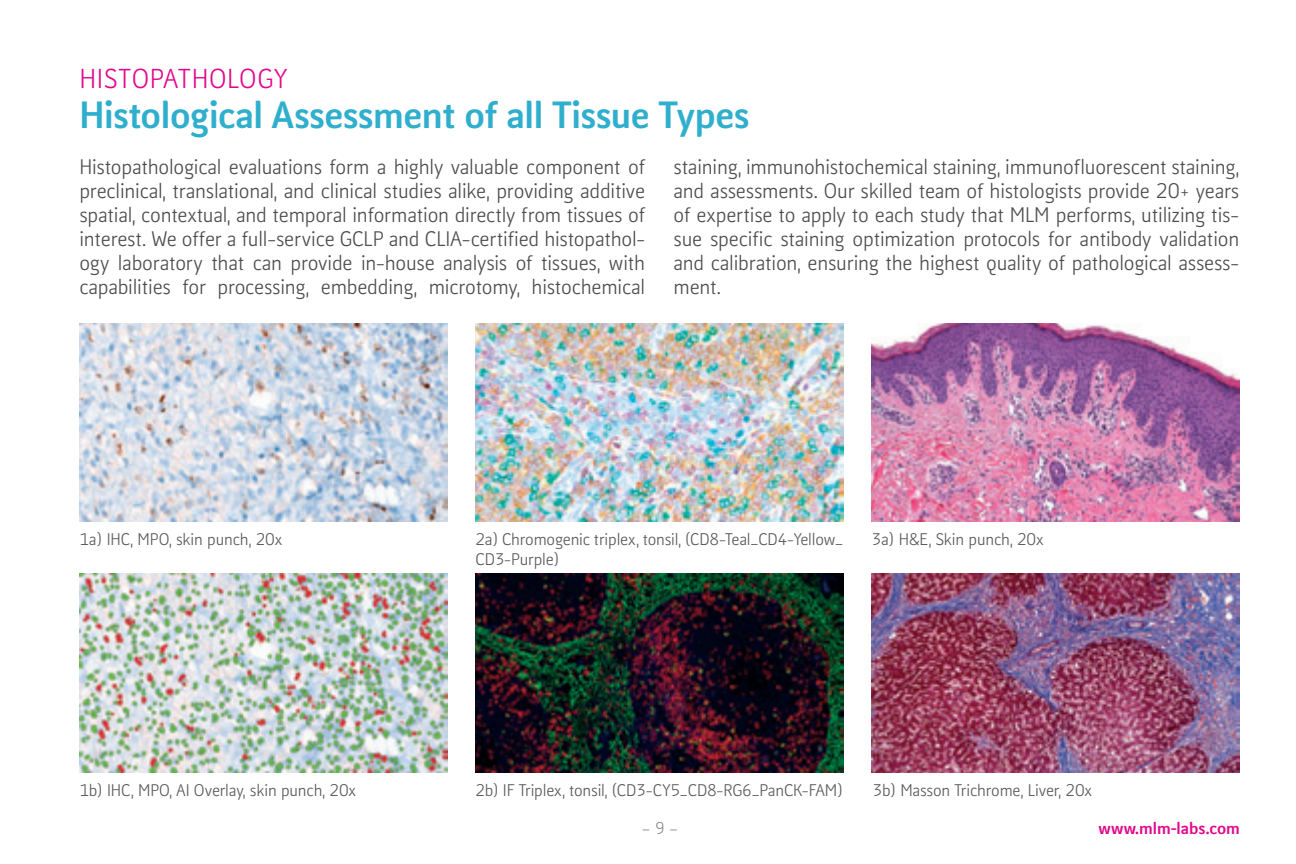
<style>
.page{position:relative;width:1296px;height:864px;background:#fff}
.page>*{position:absolute;margin:0;border:0;box-sizing:border-box;transform-origin:0 0}
.Überschrift{font:800 36px "Kofi Pure Sans";letter-spacing:-.01em;color:#2fafcd}
.Überschrift_Zusatz{font:26px "Kofi Pure Sans";letter-spacing:.025em;color:#e2078c}
.Fliesstext{font:20px/24px "Kofi Pure Sans";letter-spacing:-.01em;color:#4b4c4d;text-align:justify}
.Fliesstext-2{font:16px/20px "Kofi Pure Sans";letter-spacing:-.01em;color:#57585a}
.t1{font:800 16px "Kofi Pure Sans";color:#e2078c}
.t2{font:300 16px "Kofi Pure Sans";color:#6c6d70}
</style>
<div class="page">
<img style="left:475px;top:323px;width:368px;height:199px">
<img style="left:475px;top:574px;width:368px;height:198px">
<img style="left:79px;top:574px;width:368px;height:198px">
<img style="left:872px;top:574px;width:367px;height:198px">
<img style="left:79px;top:323px;width:368px;height:199px">
<img style="left:872px;top:323px;width:367px;height:199px">
<p class="Überschrift_Zusatz" style="left:79px;top:62px;width:209px">HISTOPATHOLOGY</p>
<p class="Überschrift" style="left:79px;top:89px;width:672px">Histological Assessment of all Tissue Types</p>
<p class="Fliesstext" style="left:79px;top:155px;width:567px">Histopathological evaluations form a highly valuable component of preclinical, translational, and clinical studies alike, providing additive spatial, contextual, and temporal information directly from tissues of interest. We offer a full-service GCLP and CLIA-certified histopathol&shy;ogy laboratory that can provide in-house analysis of tissues, with capabilities for processing, embedding, microtomy, histochemical</p>
<p class="Fliesstext" style="left:674px;top:155px;width:567px">staining, immunohistochemical staining, immunofluorescent staining, and assessments. Our skilled team of histologists provide 20+ years of expertise to apply to each study that MLM performs, utilizing tis&shy;sue specific staining optimization protocols for antibody validation and calibration, ensuring the highest quality of pathological assess&shy;ment.</p>
<p class="Fliesstext-2" style="left:79px;top:530px;width:204px">1a) IHC, MPO, skin punch, 20x</p>
<p class="Fliesstext-2" style="left:79px;top:780px;width:278px">1b) IHC, MPO, AI Overlay, skin punch, 20x</p>
<p class="Fliesstext-2" style="left:475px;top:530px;width:369px">2a) Chromogenic triplex, tonsil, (CD8-Teal_CD4-Yellow_<br>CD3-Purple)</p>
<p class="Fliesstext-2" style="left:872px;top:530px;width:174px">3a) H&amp;E, Skin punch, 20x</p>
<p class="Fliesstext-2" style="left:475px;top:780px;width:369px">2b) IF Triplex, tonsil, (CD3-CY5_CD8-RG6_PanCK-FAM)</p>
<p class="Fliesstext-2" style="left:873px;top:780px;width:221px">3b) Masson Trichrome, Liver, 20x</p>
<p class="t2" style="left:642px;top:819px;width:37px">– 9 –</p>
<p class="t1" style="left:1099px;top:817px;width:143px">www.mlm-labs.com</p>
</div>
